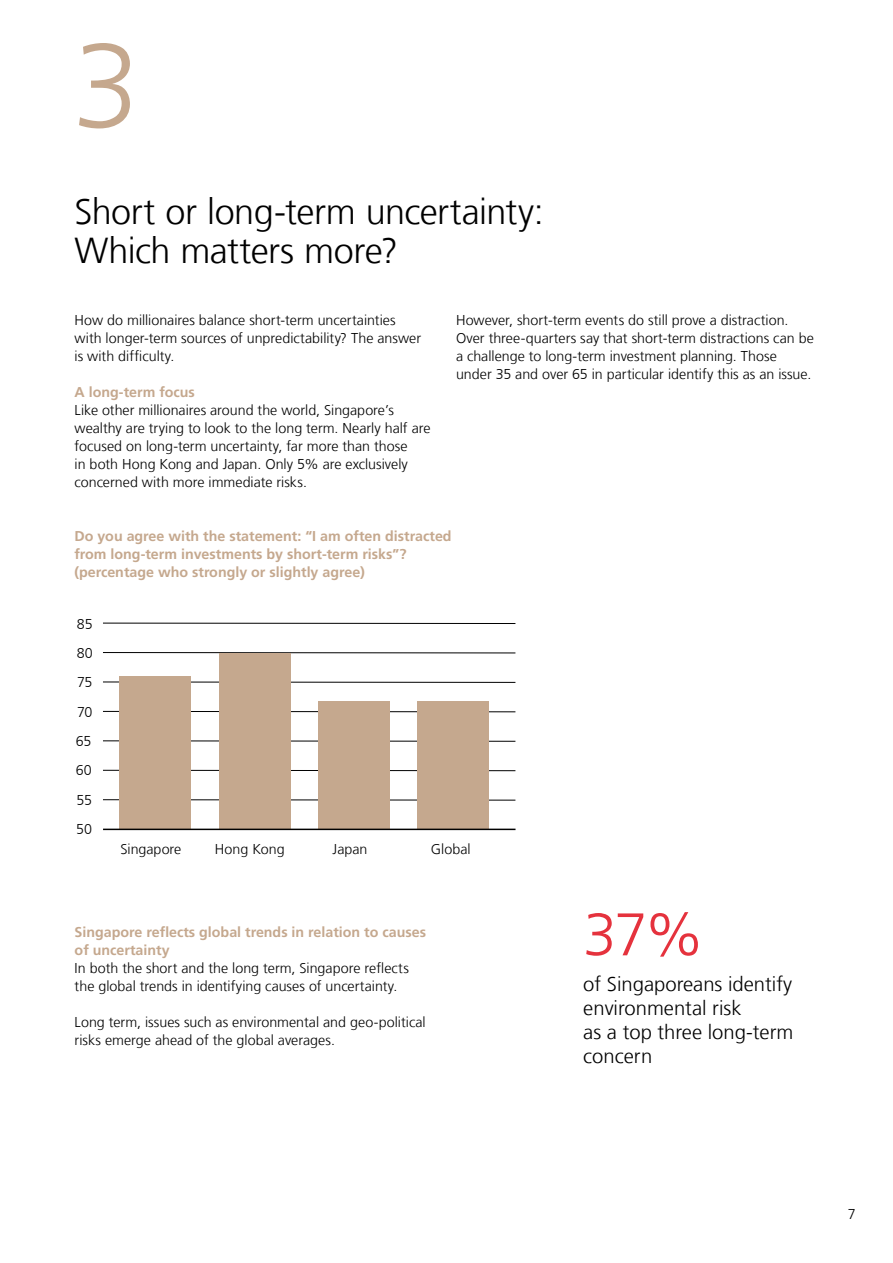
<style>
.page{position:relative;width:893px;height:1263px;background:#fff}
.page>*{position:absolute;margin:0;border:0;box-sizing:border-box;transform-origin:0 0}
.t1{font:300 120px "Frutiger LT Com";color:#c5a88e}
.t2{font:300 60px "Frutiger LT Com";color:#e5323d}
.t3{font:300 36px/39px "Frutiger LT Com";letter-spacing:-.015em;color:#000}
.t4{font:300 20.25px/24px "Frutiger LT Com";color:#000}
.t5{font:300 14.25px/18px "Frutiger LT Com";color:#000}
.t6{font:700 14.25px/18px "Frutiger LT Com";color:#c5a88e}
</style>
<div class="page">
<hr style="left:103px;top:623px;width:412px;height:1px;background:#000">
<hr style="left:103px;top:652px;width:412px;height:1px;background:#000">
<hr style="left:103px;top:682px;width:412px;height:1px;background:#000">
<hr style="left:103px;top:711px;width:412px;height:1px;background:#000">
<hr style="left:103px;top:741px;width:412px;height:1px;background:#000">
<hr style="left:103px;top:770px;width:412px;height:1px;background:#000">
<hr style="left:103px;top:799px;width:412px;height:1px;background:#000">
<div style="left:119px;top:676px;width:72px;height:153px;background:#c5a88e"></div>
<div style="left:219px;top:653px;width:71px;height:176px;background:#c5a88e"></div>
<div style="left:318px;top:701px;width:72px;height:128px;background:#c5a88e"></div>
<div style="left:418px;top:701px;width:71px;height:128px;background:#c5a88e"></div>
<hr style="left:103px;top:829px;width:412px;height:1px;background:#000">
<h1 class="t1" style="left:73px;top:16px;width:68px">3</h1>
<h3 class="t3" style="left:74px;top:193px;width:471px">Short or long-term uncertainty:<br>Which matters more?</h3>
<p class="t5" style="left:75px;top:311px;width:348px">How do millionaires balance short-term uncertainties with longer-term sources of unpredictability? The answer is with difficulty.</p>
<p class="t6" style="left:75px;top:383px;width:122px">A long-term focus</p>
<p class="t5" style="left:75px;top:401px;width:357px">Like other millionaires around the world, Singapore’s wealthy are trying to look to the long term. Nearly half are focused on long-term uncertainty, far more than those<br>in both Hong Kong and Japan. Only 5% are exclusively concerned with more immediate risks.</p>
<p class="t5" style="left:456px;top:311px;width:359px">However, short-term events do still prove a distraction.<br>Over three-quarters say that short-term distractions can be a challenge to long-term investment planning. Those under 35 and over 65 in particular identify this as an issue.</p>
<p class="t6" style="left:74px;top:527px;width:379px">Do you agree with the statement: “I am often distracted from long-term investments by short-term risks”? (percentage who strongly or slightly agree)</p>
<p class="t5" style="left:77px;top:615px;width:17px">85</p>
<p class="t5" style="left:77px;top:644px;width:18px">80</p>
<p class="t5" style="left:76px;top:668px;width:18px;line-height:29.4px;text-align:justify">75<br>70<br>65</p>
<p class="t5" style="left:76px;top:762px;width:18px">60</p>
<p class="t5" style="left:76px;top:791px;width:17px">55</p>
<p class="t5" style="left:76px;top:820px;width:17px">50</p>
<p class="t5" style="left:120px;top:840px;width:62px">Singapore</p>
<p class="t5" style="left:215px;top:840px;width:71px">Hong Kong</p>
<p class="t5" style="left:333px;top:840px;width:36px">Japan</p>
<p class="t5" style="left:431px;top:840px;width:41px">Global</p>
<p class="t6" style="left:75px;top:923px;width:353px">Singapore reflects global trends in relation to causes of uncertainty</p>
<p class="t5" style="left:75px;top:959px;width:336px">In both the short and the long term, Singapore reflects the global trends in identifying causes of uncertainty.</p>
<p class="t5" style="left:75px;top:1013px;width:353px">Long term, issues such as environmental and geo-political risks emerge ahead of the global averages.</p>
<h2 class="t2" style="left:583px;top:900px;width:122px">37%</h2>
<h3 class="t4" style="left:583px;top:972px;width:212px">of Singaporeans identify environmental risk<br>as a top three long-term concern</h3>
<p class="t5" style="left:848px;top:1205px;width:9px">7</p>
</div>
